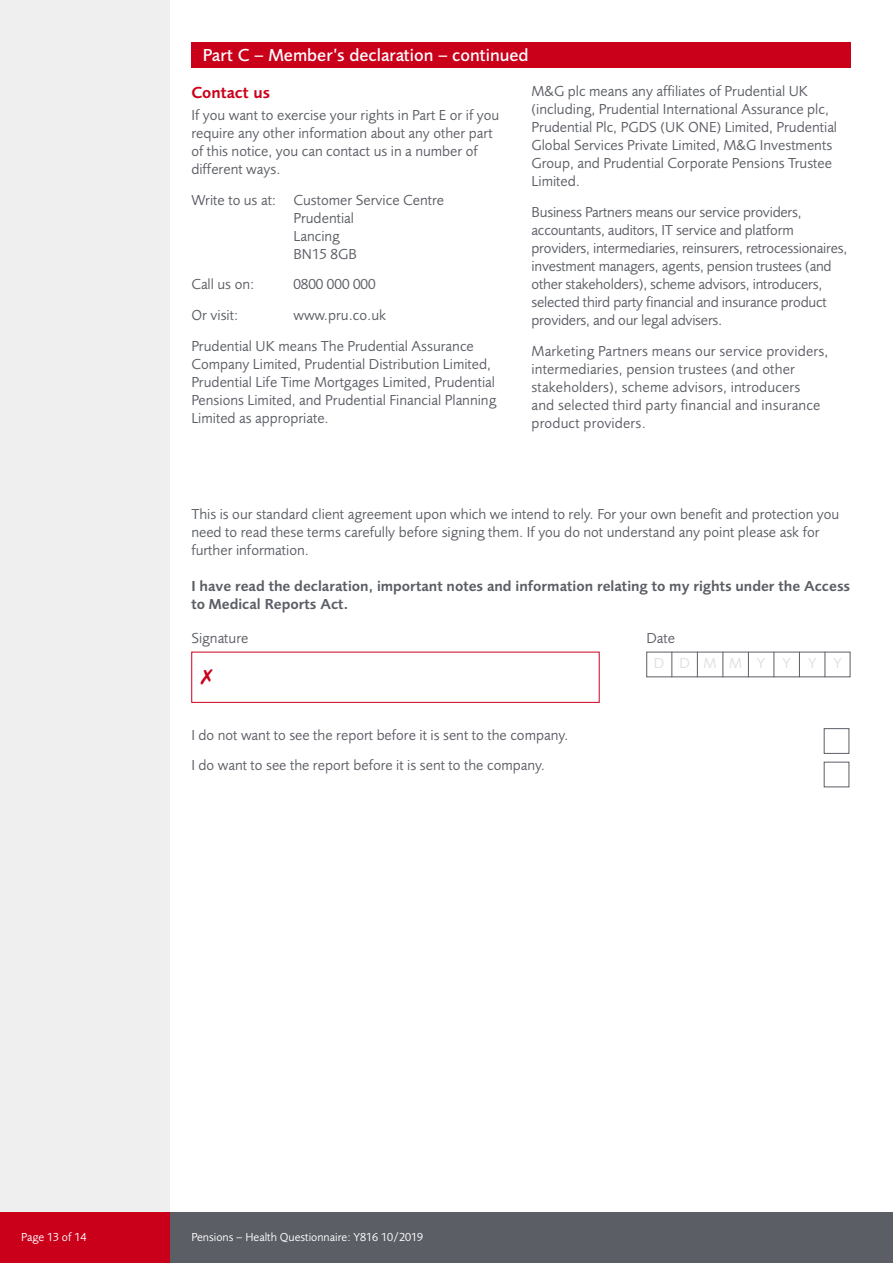
<style>
.page{position:relative;width:893px;height:1263px;background:#fff}
.page>*{position:absolute;margin:0;border:0;box-sizing:border-box;transform-origin:0 0}
.t1{font:500 18px "Pru Sans";color:#fff}
.t2{font:600 16.5px "Pru Sans";color:#ca001b}
.t3{font:15px/18px "Pru Sans";color:#5b5e65}
.t4{font:600 15px/18px "Pru Sans";color:#5b5e65}
.t5{font:15px "Pru Sans";letter-spacing:.95em;color:#dedfe0}
.t6{font:12px "Pru Sans";color:#fff}
</style>
<div class="page">
<div style="left:0;top:0;width:170px;height:1263px;background:#efeff0"></div>
<div style="left:0;top:1212px;width:893px;height:51px;background:#5b5e65"></div>
<div style="left:0;top:1212px;width:170px;height:51px;background:#ca001b"></div>
<div style="left:824px;top:728px;width:25px;height:26px;border:1px solid #5b5e65"></div>
<div style="left:824px;top:762px;width:25px;height:25px;border:1px solid #5b5e65"></div>
<div style="left:191px;top:652px;width:409px;height:51px;border:1px solid #ca001b"></div>
<div style="left:646px;top:652px;width:204px;height:25px;border:1px solid #5b5e65"></div>
<svg style="left:671px;top:652px;width:1px;height:25px"></svg>
<svg style="left:697px;top:652px;width:1px;height:25px"></svg>
<svg style="left:722px;top:652px;width:1px;height:25px"></svg>
<svg style="left:748px;top:652px;width:1px;height:25px"></svg>
<svg style="left:773px;top:652px;width:1px;height:25px"></svg>
<svg style="left:799px;top:652px;width:1px;height:25px"></svg>
<svg style="left:825px;top:652px;width:1px;height:25px"></svg>
<div style="left:191px;top:43px;width:659px;height:25px;background:#ca001b"></div>
<p class="t1" style="left:203px;top:48px;width:327px">Part C – Member’s declaration – continued</p>
<p class="t2" style="left:191px;top:86px;width:80px">Contact us</p>
<p class="t3" style="left:191px;top:107px;width:309px">If you want to exercise your rights in Part E or if you require any other information about any other part of this notice, you can contact us in a number of different ways.</p>
<p class="t3" style="left:293px;top:192px;width:152px;text-indent:-102px">Write to us at: Customer Service Centre<br>Prudential<br>Lancing<br>BN15 8GB</p>
<p class="t3" style="left:191px;top:277px;width:65px">Call us on:</p>
<p class="t3" style="left:293px;top:277px;width:84px">0800 000 000</p>
<p class="t3" style="left:191px;top:307px;width:48px">Or visit:</p>
<p class="t3" style="left:531px;top:84px;width:307px">M&amp;G plc means any affiliates of Prudential UK (including, Prudential International Assurance plc, Prudential Plc, PGDS (UK ONE) Limited, Prudential Global Services Private Limited, M&amp;G Investments Group, and Prudential Corporate Pensions Trustee Limited.</p>
<p class="t3" style="left:531px;top:205px;width:317px">Business Partners means our service providers, accountants, auditors, IT service and platform providers, intermediaries, reinsurers, retrocessionaires, investment managers, agents, pension trustees (and other stakeholders), scheme advisors, introducers, selected third party financial and insurance product providers, and our legal advisers.</p>
<p class="t3" style="left:531px;top:343px;width:298px">Marketing Partners means our service providers, intermediaries, pension trustees (and other stakeholders), scheme advisors, introducers<br>and selected third party financial and insurance product providers.</p>
<p class="t3" style="left:191px;top:301px;width:284px;line-height:30.8px;text-indent:102px">www.pru.co.uk<br>Prudential UK means The Prudential Assurance</p>
<p class="t3" style="left:191px;top:356px;width:307px">Company Limited, Prudential Distribution Limited, Prudential Life Time Mortgages Limited, Prudential Pensions Limited, and Prudential Financial Planning Limited as appropriate.</p>
<p class="t3" style="left:191px;top:506px;width:649px">This is our standard client agreement upon which we intend to rely. For your own benefit and protection you need to read these terms carefully before signing them. If you do not understand any point please ask for further information.</p>
<p class="t4" style="left:191px;top:578px;width:660px">I have read the declaration, important notes and information relating to my rights under the Access to Medical Reports Act.</p>
<p class="t3" style="left:191px;top:630px;width:59px">Signature</p>
<p class="t3" style="left:646px;top:630px;width:30px">Date</p>
<p class="t5" style="left:654px;top:658px;width:190px">DDMMY Y Y Y</p>
<p class="t3" style="left:191px;top:721px;width:378px;line-height:30.8px">I do not want to see the report before it is sent to the company.<br>I do want to see the report before it is sent to the company.</p>
<p class="t6" style="left:21px;top:1232px;width:67px">Page 13 of 14</p>
<p class="t6" style="left:191px;top:1232px;width:233px">Pensions – Health Questionnaire: Y816 10/2019</p>
</div>
